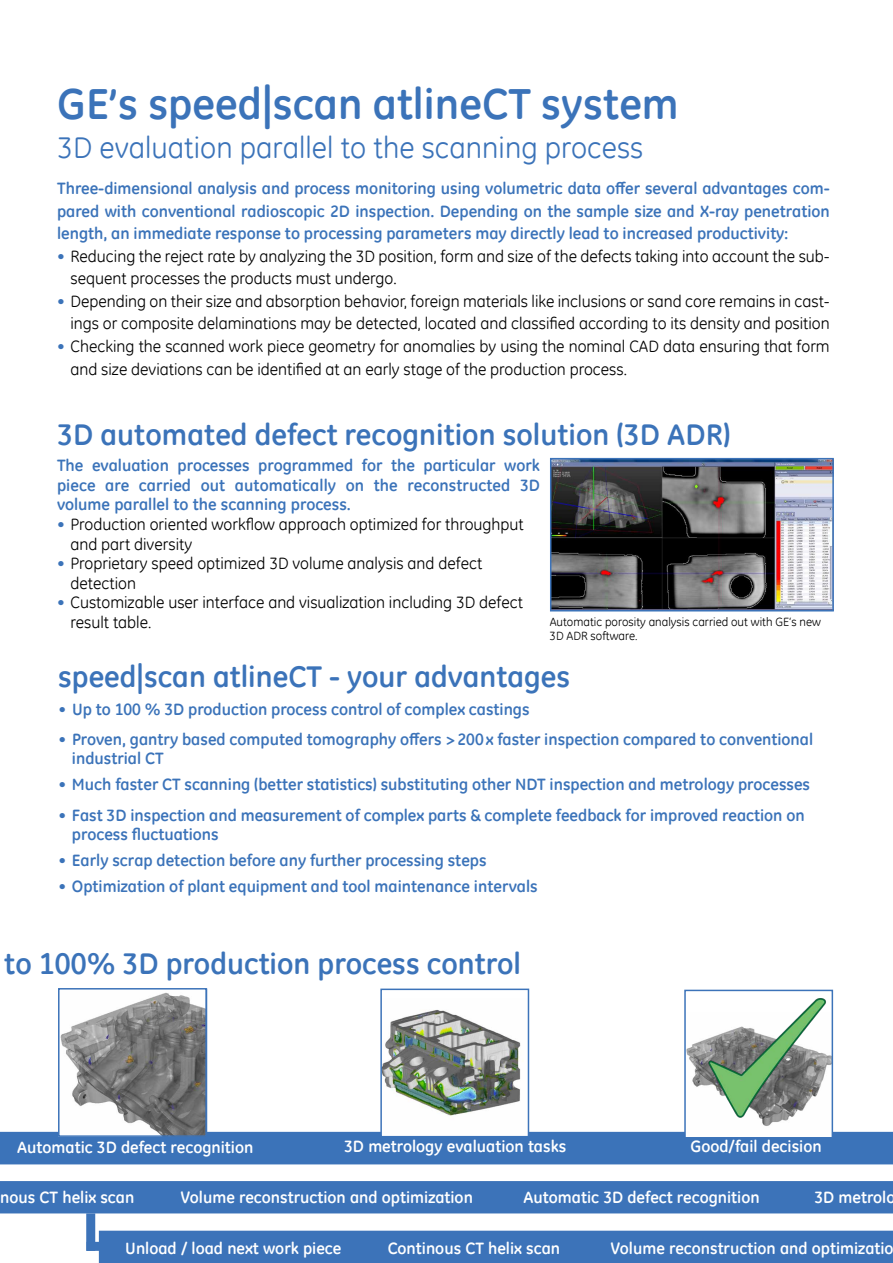
<style>
.page{position:relative;width:893px;height:1263px;background:#fff}
.page>*{position:absolute;margin:0;border:0;box-sizing:border-box;transform-origin:0 0}
.t1{font:700 43.5px "GE Inspira";color:#3b73b9}
.t2{font:700 30px "GE Inspira";color:#3b73b9}
.t3{font:30px "GE Inspira";color:#3b73b9}
.t4{font:700 16.5px/19.5px "GE Inspira";color:#3b73b9;text-align:justify}
.t5{font:16.5px/19.5px "GE Inspira";color:#000}
.t6{font:700 16.5px "GE Inspira";color:#fff}
.t7{font:12px/14.4px "GE Inspira";color:#000}
.s1{color:#3b73b9}
</style>
<div class="page">
<div style="left:0;top:1132px;width:893px;height:32px;background:#3b73b9"></div>
<img style="left:553px;top:461px;width:278px;height:147px">
<div style="left:550px;top:458px;width:284px;height:153px;border:2px solid #3c73b9"></div>
<div style="left:0;top:1181px;width:893px;height:32px;background:#3c73b9"></div>
<div style="left:86px;top:1213px;width:9px;height:38px;background:#3c73b9"></div>
<div style="left:99px;top:1231px;width:794px;height:32px;background:#3c73b9"></div>
<div style="left:87px;top:1242px;width:13px;height:9px;background:#3c73b9"></div>
<img style="left:383px;top:1010px;width:143px;height:124px">
<div style="left:380px;top:988px;width:149px;height:149px;border:2px solid #3c73b9"></div>
<img style="left:687px;top:1039px;width:143px;height:96px">
<div style="left:684px;top:990px;width:149px;height:148px;border:2px solid #3c73b9"></div>
<img style="left:705px;top:998px;width:121px;height:122px">
<img style="left:61px;top:992px;width:143px;height:142px">
<div style="left:58px;top:988px;width:149px;height:149px;border:2px solid #3c73b9"></div>
<h1 class="t1" style="left:57px;top:76px;width:623px">GE’s speed|scan atlineCT system</h1>
<h2 class="t3" style="left:57px;top:128px;width:588px">3D evaluation parallel to the scanning process</h2>
<p class="t4" style="left:57px;top:177px;width:774px;line-height:22.5px">Three-dimensional analysis and process monitoring using volumetric data offer several advantages com&shy;pared with conventional radioscopic 2D inspection. Depending on the sample size and X-ray penetration length, an immediate response to processing parameters may directly lead to increased productivity:</p>
<p class="t5" style="left:70px;top:244px;width:761px;line-height:22.5px;text-indent:-13px"><span class="s1">•</span> Reducing the reject rate by analyzing the 3D position, form and size of the defects taking into account the sub&shy;sequent processes the products must undergo.</p>
<p class="t5" style="left:57px;top:289px;width:774px;line-height:22.5px;text-align:right"><span class="s1">•</span> Depending on their size and absorption behavior, foreign materials like inclusions or sand core remains in cast&shy;ings or composite delaminations may be detected, located and classified according to its density and position</p>
<p class="t5" style="left:70px;top:335px;width:761px;line-height:22.5px;text-indent:-13px"><span class="s1">•</span> Checking the scanned work piece geometry for anomalies by using the nominal CAD data ensuring that form and size deviations can be identified at an early stage of the production process.</p>
<h2 class="t2" style="left:57px;top:416px;width:675px">3D automated defect recognition solution (3D ADR)</h2>
<p class="t4" style="left:57px;top:456px;width:484px">The evaluation processes programmed for the particular work piece are carried out automatically on the reconstructed 3D volume parallel to the scanning process.</p>
<p class="t5" style="left:71px;top:514px;width:455px;text-indent:-13px"><span class="s1">•</span> Production oriented workflow approach optimized for throughput and part diversity</p>
<p class="t5" style="left:71px;top:553px;width:413px;text-indent:-13px"><span class="s1">•</span> Proprietary speed optimized 3D volume analysis and defect detection</p>
<p class="t5" style="left:71px;top:592px;width:454px;text-indent:-13px"><span class="s1">•</span> Customizable user interface and visualization including 3D defect result table.</p>
<p class="t7" style="left:550px;top:614px;width:273px">Automatic porosity analysis carried out with GE‘s new<br>3D ADR software.</p>
<h2 class="t2" style="left:58px;top:657px;width:513px">speed|scan atlineCT - your advantages</h2>
<p class="t4" style="left:59px;top:699px;width:473px">• Up to 100 % 3D production process control of complex castings</p>
<p class="t4" style="left:72px;top:729px;width:743px;text-indent:-13px">• Proven, gantry based computed tomography offers &gt;200x faster inspection compared to conventional industrial CT</p>
<p class="t4" style="left:58px;top:774px;width:753px">• Much faster CT scanning (better statistics) substituting other NDT inspection and metrology processes</p>
<p class="t4" style="left:72px;top:805px;width:734px;text-indent:-13px">• Fast 3D inspection and measurement of complex parts &amp; complete feedback for improved reaction on process fluctuations</p>
<p class="t4" style="left:58px;top:850px;width:430px">• Early scrap detection before any further processing steps</p>
<p class="t4" style="left:58px;top:876px;width:481px">• Optimization of plant equipment and tool maintenance intervals</p>
<h2 class="t2" style="left:4px;top:944px;width:518px">to 100% 3D production process control</h2>
<p class="t6" style="left:17px;top:1137px;width:238px">Automatic 3D defect recognition</p>
<p class="t6" style="left:344px;top:1135px;width:224px">3D metrology evaluation tasks</p>
<p class="t6" style="left:690px;top:1135px;width:133px">Good/fail decision</p>
<p class="t6" style="left:0;top:1186px;width:136px">nous CT helix scan</p>
<p class="t6" style="left:181px;top:1186px;width:294px">Volume reconstruction and optimization</p>
<p class="t6" style="left:523px;top:1186px;width:238px">Automatic 3D defect recognition</p>
<p class="t6" style="left:814px;top:1186px;width:82px">3D metrolo</p>
<p class="t6" style="left:125px;top:1238px;width:218px">Unload / load next work piece</p>
<p class="t6" style="left:388px;top:1238px;width:174px">Continous CT helix scan</p>
<p class="t6" style="left:611px;top:1238px;width:284px">Volume reconstruction and optimizatio</p>
</div>
